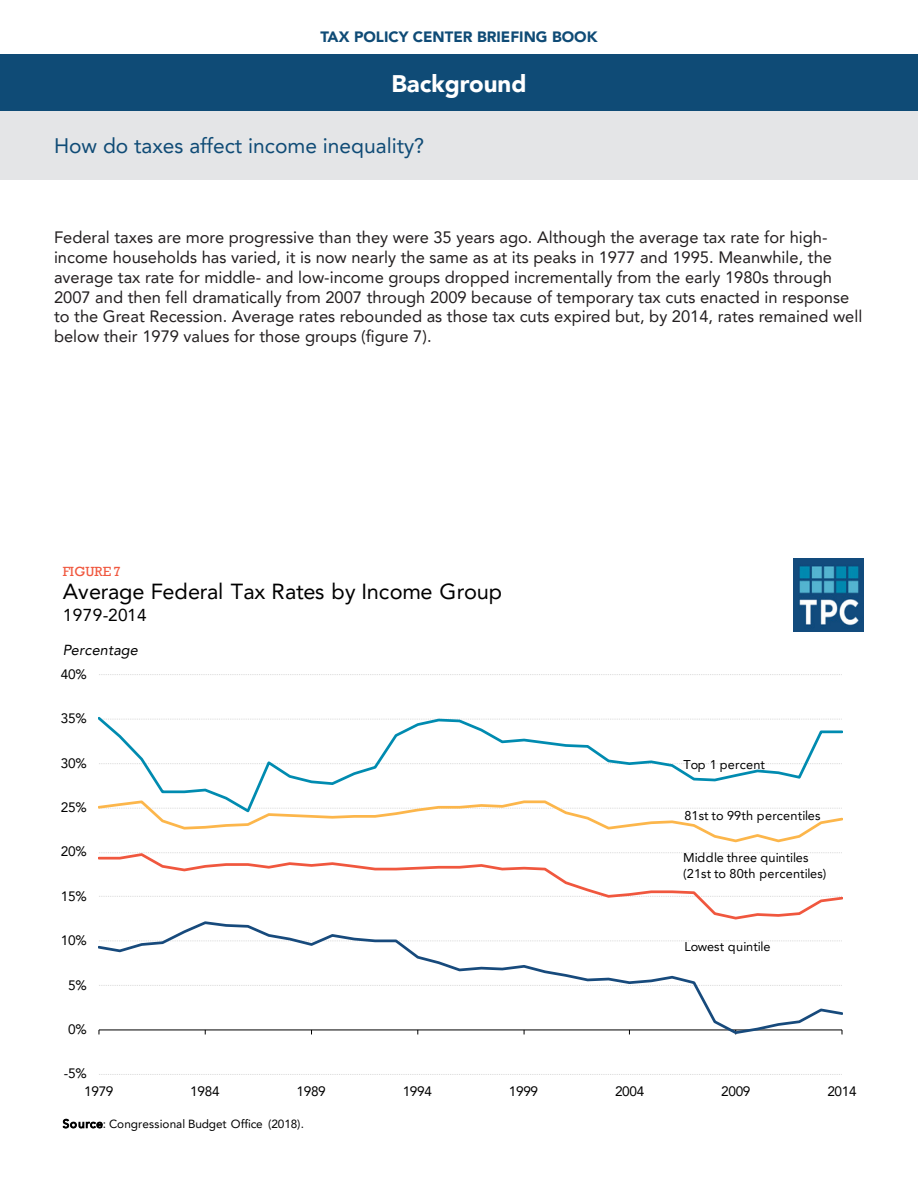
<style>
.page{position:relative;width:918px;height:1188px;background:#fff}
.page>*{position:absolute;margin:0;border:0;box-sizing:border-box;transform-origin:0 0}
.t1{font:900 24px "Avenir LT Pro";color:#fff}
.t2{font:21.75px "Avenir LT Pro";letter-spacing:-.015em;color:#000}
.t3{font:21px "Avenir LT Pro";color:#0f4b76}
.t4{font:17.25px "Avenir LT Pro";letter-spacing:.025em;color:#000}
.t5{font:16.5px/19.8px "Avenir LT Pro";color:#231f20}
.t6{font:900 15px "Avenir LT Pro";color:#0f4b76}
.t7{font:italic 14.55px "Avenir LT Pro";letter-spacing:.005em;color:#000}
.t8{font:13.65px "Avenir LT Pro";letter-spacing:-.025em;color:#000}
.t9{font:13.65px "Rockwell";letter-spacing:-.005em;color:#f0573e}
.t10{font:12.75px/15.5px "Avenir LT Pro";letter-spacing:.015em;color:#000}
.t11{font:11.85px "Avenir LT Pro";color:#000}
</style>
<div class="page">
<div style="left:0;top:54px;width:918px;height:58px;background:#0f4b76"></div>
<div style="left:0;top:112px;width:918px;height:68px;background:#e4e5e7"></div>
<svg style="left:99px;top:1074px;width:743px;height:1px"></svg>
<svg style="left:99px;top:674px;width:743px;height:1px"></svg>
<svg style="left:99px;top:921px;width:743px;height:114px"></svg>
<svg style="left:99px;top:852px;width:743px;height:68px"></svg>
<svg style="left:154px;top:815px;width:688px;height:28px"></svg>
<svg style="left:99px;top:717px;width:743px;height:98px"></svg>
<img style="left:793px;top:559px;width:70px;height:72px">
<svg style="left:63px;top:1119px;width:40px;height:9px"></svg>
<p class="t6" style="left:320px;top:28px;width:279px">TAX POLICY CENTER BRIEFING BOOK</p>
<p class="t1" style="left:391px;top:69px;width:137px">Background</p>
<p class="t3" style="left:54px;top:133px;width:372px">How do taxes affect income inequality?</p>
<p class="t5" style="left:54px;top:227px;width:810px">Federal taxes are more progressive than they were 35 years ago. Although the average tax rate for high&shy;income households has varied, it is now nearly the same as at its peaks in 1977 and 1995. Meanwhile, the average tax rate for middle- and low-income groups dropped incrementally from the early 1980s through 2007 and then fell dramatically from 2007 through 2009 because of temporary tax cuts enacted in response to the Great Recession. Average rates rebounded as those tax cuts expired but, by 2014, rates remained well below their 1979 values for those groups (figure 7).</p>
<p class="t9" style="left:63px;top:563px;width:60px">FIGURE 7</p>
<p class="t2" style="left:63px;top:579px;width:441px">Average Federal Tax Rates by Income Group</p>
<p class="t4" style="left:63px;top:605px;width:86px">1979-2014</p>
<p class="t7" style="left:63px;top:641px;width:77px">Percentage</p>
<p class="t8" style="left:61px;top:666px;width:27px">40%</p>
<p class="t8" style="left:61px;top:710px;width:27px">35%</p>
<p class="t8" style="left:61px;top:755px;width:27px">30%</p>
<p class="t8" style="left:61px;top:799px;width:27px">25%</p>
<p class="t8" style="left:61px;top:843px;width:27px">20%</p>
<p class="t8" style="left:61px;top:888px;width:27px">15%</p>
<p class="t8" style="left:61px;top:932px;width:27px">10%</p>
<p class="t8" style="left:68px;top:977px;width:20px">5%</p>
<p class="t8" style="left:68px;top:1021px;width:20px">0%</p>
<p class="t8" style="left:64px;top:1065px;width:25px">-5%</p>
<p class="t10" style="left:683px;top:757px;width:83px">Top 1 percent</p>
<p class="t10" style="left:684px;top:807px;width:138px">81st to 99th percentiles</p>
<p class="t10" style="left:683px;top:850px;width:145px">Middle three quintiles (21st to 80th percentiles)</p>
<p class="t10" style="left:684px;top:938px;width:88px">Lowest quintile</p>
<p class="t8" style="left:84px;top:1083px;width:31px">1979</p>
<p class="t8" style="left:190px;top:1083px;width:31px">1984</p>
<p class="t8" style="left:296px;top:1083px;width:31px">1989</p>
<p class="t8" style="left:403px;top:1083px;width:31px">1994</p>
<p class="t8" style="left:509px;top:1083px;width:31px">1999</p>
<p class="t8" style="left:615px;top:1083px;width:31px">2004</p>
<p class="t8" style="left:721px;top:1083px;width:31px">2009</p>
<p class="t8" style="left:827px;top:1083px;width:31px">2014</p>
<p class="t11" style="left:63px;top:1116px;width:243px">Source: Congressional Budget Office (2018).</p>
</div>
